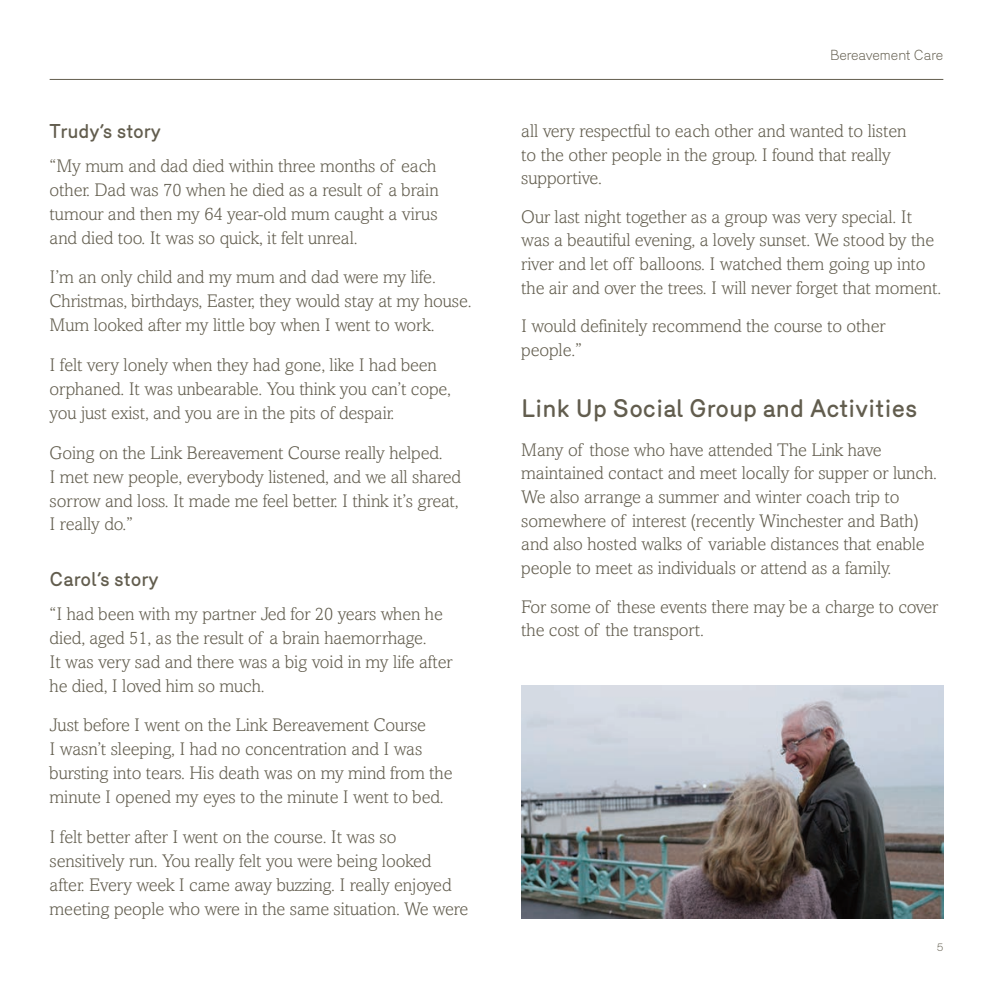
<style>
.page{position:relative;width:993px;height:993px;background:#fff}
.page>*{position:absolute;margin:0;border:0;box-sizing:border-box;transform-origin:0 0}
.t1{font:500 24.5px "Mercury";color:#625d4e}
.t2{font:500 19.25px "Mercury";color:#625d4e}
.t3{font:300 18.38px/23.6px "Amasis";letter-spacing:-.005em;color:#625d4e}
.t4{font:300 14px "Merkury";letter-spacing:-.01em;color:#625d4e}
.t5{font:300 10.5px "Merkury";color:#625d4e}
</style>
<div class="page">
<hr style="left:50px;top:79px;width:893px;height:1px;background:#625d4e">
<img style="left:521px;top:685px;width:422px;height:233px">
<p class="t2" style="left:50px;top:124px;width:113px">Trudy’s story</p>
<p class="t3" style="left:50px;top:156px;width:390px">“My mum and dad died within three months of each other. Dad was 70 when he died as a result of a brain tumour and then my 64 year-old mum caught a virus and died too. It was so quick, it felt unreal.</p>
<p class="t3" style="left:50px;top:267px;width:423px">I’m an only child and my mum and dad were my life.<br>Christmas, birthdays, Easter, they would stay at my house.<br>Mum looked after my little boy when I went to work.</p>
<p class="t3" style="left:50px;top:354px;width:403px">I felt very lonely when they had gone, like I had been orphaned. It was unbearable. You think you can’t cope, you just exist, and you are in the pits of despair.</p>
<p class="t3" style="left:50px;top:442px;width:413px">Going on the Link Bereavement Course really helped.<br>I met new people, everybody listened, and we all shared sorrow and loss. It made me feel better. I think it’s great, I really do.”</p>
<p class="t2" style="left:50px;top:572px;width:110px">Carol’s story</p>
<p class="t3" style="left:50px;top:603px;width:404px">“I had been with my partner Jed for 20 years when he died, aged 51, as the result of a brain haemorrhage.<br>It was very sad and there was a big void in my life after he died, I loved him so much.</p>
<p class="t3" style="left:50px;top:714px;width:404px">Just before I went on the Link Bereavement Course<br>I wasn’t sleeping, I had no concentration and I was bursting into tears. His death was on my mind from the minute I opened my eyes to the minute I went to bed.</p>
<p class="t3" style="left:50px;top:826px;width:420px">I felt better after I went on the course. It was so sensitively run. You really felt you were being looked after. Every week I came away buzzing. I really enjoyed meeting people who were in the same situation. We were</p>
<p class="t4" style="left:829px;top:50px;width:115px">Bereavement Care</p>
<p class="t3" style="left:521px;top:121px;width:386px">all very respectful to each other and wanted to listen to the other people in the group. I found that really supportive.</p>
<p class="t3" style="left:521px;top:206px;width:421px">Our last night together as a group was very special. It was a beautiful evening, a lovely sunset. We stood by the river and let off balloons. I watched them going up into the air and over the trees. I will never forget that moment.</p>
<p class="t3" style="left:521px;top:316px;width:365px">I would definitely recommend the course to other people.”</p>
<h1 class="t1" style="left:521px;top:399px;width:397px">Link Up Social Group and Activities</h1>
<p class="t3" style="left:521px;top:439px;width:417px">Many of those who have attended The Link have maintained contact and meet locally for supper or lunch.<br>We also arrange a summer and winter coach trip to somewhere of interest (recently Winchester and Bath) and also hosted walks of variable distances that enable people to meet as individuals or attend as a family.</p>
<p class="t3" style="left:521px;top:596px;width:418px">For some of these events there may be a charge to cover the cost of the transport.</p>
<p class="t5" style="left:936px;top:943px;width:8px">5</p>
</div>
